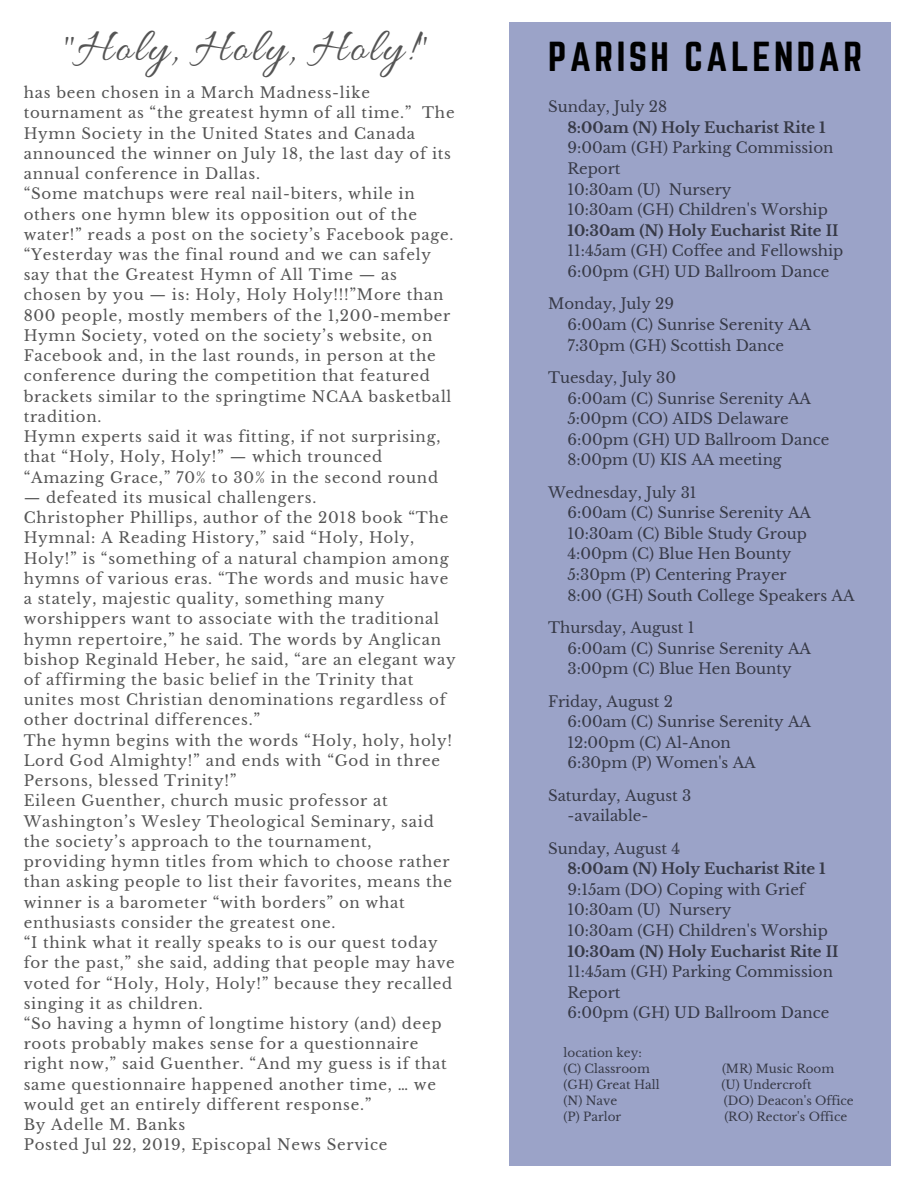
<style>
.page{position:relative;width:918px;height:1188px;background:#fff}
.page>*{position:absolute;margin:0;border:0;box-sizing:border-box;transform-origin:0 0}
.t1{font:48px "Allura";letter-spacing:.05em;color:#545454}
.t2{font:36.75px "Norwester";letter-spacing:.09em;color:#000}
.t3{font:15px/20.2px "Libre Baskerville";letter-spacing:.05em;color:#545454}
.t4{font:15px/20.5px "Libre Baskerville";color:#000}
.t5{font:700 15px "Libre Baskerville";color:#000}
.t6{font:12px/16.2px "Libre Baskerville";color:#000}
</style>
<div class="page">
<div style="left:510px;top:23px;width:380px;height:1143px;background:#9ba3c8"></div>
<h1 class="t1" style="left:62px;top:21px;width:367px">"Holy, Holy, Holy!"</h1>
<p class="t3" style="left:24px;top:83px;width:432px">has been chosen in a March Madness-like tournament as “the greatest hymn of all time.” The Hymn Society in the United States and Canada announced the winner on July 18, the last day of its annual conference in Dallas.<br>“Some matchups were real nail-biters, while in others one hymn blew its opposition out of the water!” reads a post on the society’s Facebook page. “Yesterday was the final round and we can safely say that the Greatest Hymn of All Time — as chosen by you — is: Holy, Holy Holy!!!”More than 800 people, mostly members of the 1,200-member Hymn Society, voted on the society’s website, on Facebook and, in the last rounds, in person at the conference during the competition that featured brackets similar to the springtime NCAA basketball tradition.<br>Hymn experts said it was fitting, if not surprising, that “Holy, Holy, Holy!” — which trounced “Amazing Grace,” 70% to 30% in the second round</p>
<p class="t3" style="left:24px;top:487px;width:434px">— defeated its musical challengers.<br>Christopher Phillips, author of the 2018 book “The Hymnal: A Reading History,” said “Holy, Holy, Holy!” is “something of a natural champion among hymns of various eras. “The words and music have a stately, majestic quality, something many worshippers want to associate with the traditional hymn repertoire,” he said. The words by Anglican bishop Reginald Heber, he said, “are an elegant way of affirming the basic belief in the Trinity that unites most Christian denominations regardless of other doctrinal differences.”<br>The hymn begins with the words “Holy, holy, holy!<br>Lord God Almighty!” and ends with “God in three Persons, blessed Trinity!”<br>Eileen Guenther, church music professor at Washington’s Wesley Theological Seminary, said the society’s approach to the tournament, providing hymn titles from which to choose rather than asking people to list their favorites, means the winner is a barometer “with borders” on what enthusiasts consider the greatest one.<br>“I think what it really speaks to is our quest today for the past,” she said, adding that people may have voted for “Holy, Holy, Holy!” because they recalled singing it as children.<br>“So having a hymn of longtime history (and) deep roots probably makes sense for a questionnaire right now,” said Guenther. “And my guess is if that same questionnaire happened another time, … we would get an entirely different response.”<br>By Adelle M. Banks<br>Posted Jul 22, 2019, Episcopal News Service</p>
<h2 class="t2" style="left:548px;top:39px;width:316px">PARISH CALENDAR</h2>
<p class="t4" style="left:548px;top:97px;width:121px">Sunday, July 28</p>
<p class="t5" style="left:568px;top:118px;width:260px">8:00am (N) Holy Eucharist Rite 1</p>
<p class="t4" style="left:568px;top:138px;width:267px">9:00am (GH) Parking Commission<br>Report<br>10:30am (U) Nursery<br>10:30am (GH) Children's Worship</p>
<p class="t5" style="left:568px;top:221px;width:273px">10:30am (N) Holy Eucharist Rite II</p>
<p class="t4" style="left:568px;top:241px;width:277px">11:45am (GH) Coffee and Fellowship<br>6:00pm (GH) UD Ballroom Dance</p>
<p class="t4" style="left:568px;top:294px;width:245px;text-indent:-19px">Monday, July 29<br>6:00am (C) Sunrise Serenity AA<br>7:30pm (GH) Scottish Dance</p>
<p class="t4" style="left:568px;top:367px;width:263px;text-indent:-19px">Tuesday, July 30<br>6:00am (C) Sunrise Serenity AA<br>5:00pm (CO) AIDS Delaware<br>6:00pm (GH) UD Ballroom Dance<br>8:00pm (U) KIS AA meeting</p>
<p class="t4" style="left:568px;top:482px;width:289px;text-indent:-19px">Wednesday, July 31<br>6:00am (C) Sunrise Serenity AA<br>10:30am (C) Bible Study Group<br>4:00pm (C) Blue Hen Bounty<br>5:30pm (P) Centering Prayer<br>8:00 (GH) South College Speakers AA</p>
<p class="t4" style="left:568px;top:617px;width:245px;text-indent:-19px">Thursday, August 1<br>6:00am (C) Sunrise Serenity AA<br>3:00pm (C) Blue Hen Bounty</p>
<p class="t4" style="left:568px;top:691px;width:245px;text-indent:-19px">Friday, August 2<br>6:00am (C) Sunrise Serenity AA<br>12:00pm (C) Al-Anon<br>6:30pm (P) Women's AA</p>
<p class="t4" style="left:568px;top:785px;width:125px;text-indent:-19px">Saturday, August 3 -available-</p>
<p class="t4" style="left:548px;top:838px;width:134px">Sunday, August 4</p>
<p class="t5" style="left:568px;top:860px;width:260px">8:00am (N) Holy Eucharist Rite 1</p>
<p class="t4" style="left:568px;top:879px;width:262px">9:15am (DO) Coping with Grief<br>10:30am (U) Nursery<br>10:30am (GH) Children's Worship</p>
<p class="t5" style="left:568px;top:942px;width:273px">10:30am (N) Holy Eucharist Rite II</p>
<p class="t4" style="left:568px;top:962px;width:267px">11:45am (GH) Parking Commission<br>Report<br>6:00pm (GH) UD Ballroom Dance</p>
<p class="t6" style="left:564px;top:1044px;width:88px">location key: (C) Classroom</p>
<p class="t6" style="left:722px;top:1061px;width:114px">(MR) Music Room</p>
<p class="t6" style="left:564px;top:1077px;width:97px">(GH) Great Hall</p>
<p class="t6" style="left:721px;top:1077px;width:92px">(U) Undercroft</p>
<p class="t6" style="left:564px;top:1093px;width:55px">(N) Nave</p>
<p class="t6" style="left:724px;top:1093px;width:131px">(DO) Deacon's Office</p>
<p class="t6" style="left:564px;top:1109px;width:59px">(P) Parlor</p>
<p class="t6" style="left:724px;top:1109px;width:124px">(RO) Rector's Office</p>
</div>
